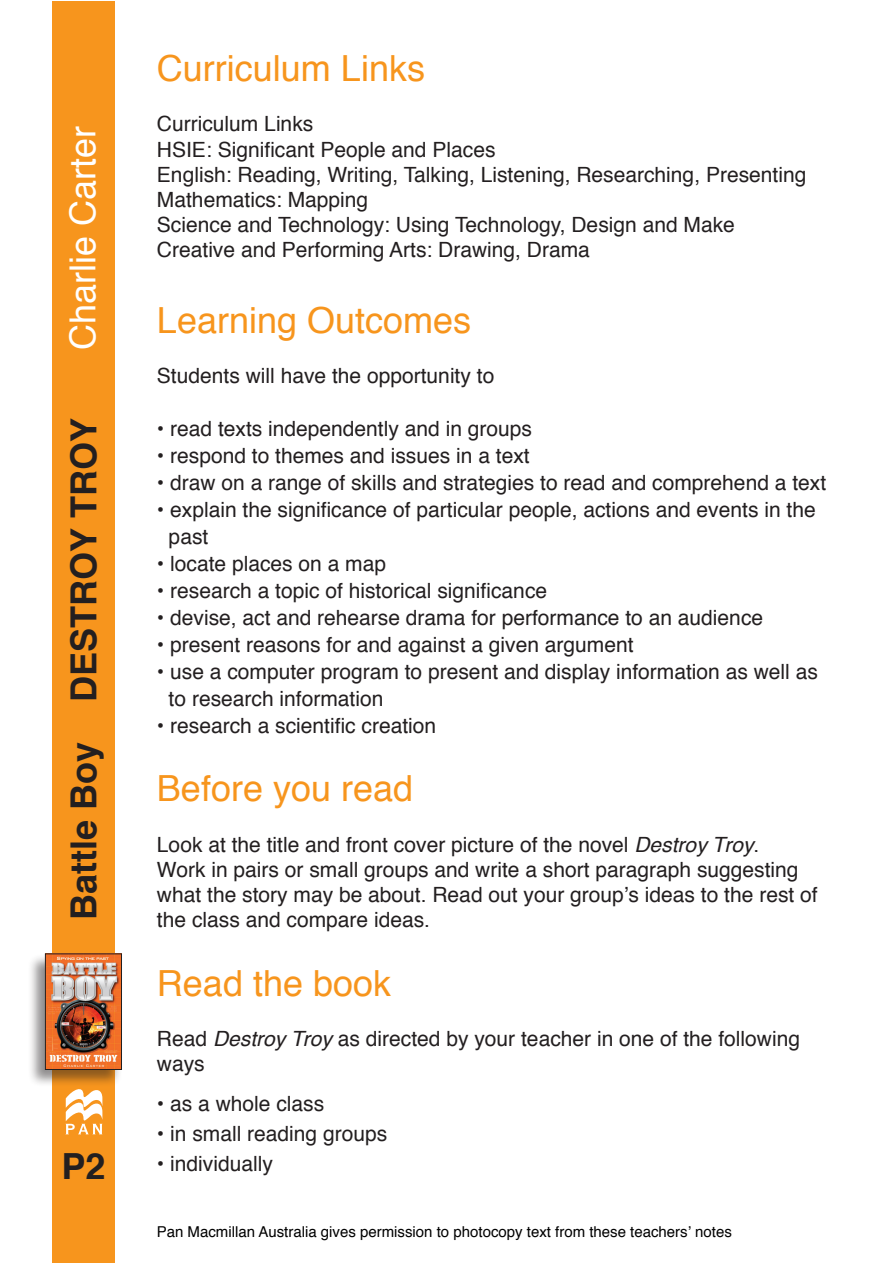
<style>
.page{position:relative;width:893px;height:1263px;background:#fff}
.page>*{position:absolute;margin:0;border:0;box-sizing:border-box;transform-origin:0 0}
.t1{font:36px "Helvetica";color:#f7951d}
.t2{font:700 36px "Helvetica";color:#231f20}
.t3{font:36px "Helvetica";color:#fff}
.t4{font:21px/25.2px "Helvetica";color:#231f20}
.t5{font:15px "Helvetica";color:#000}
.s1{font-style:italic}
</style>
<div class="page">
<div style="left:52px;top:2px;width:63px;height:1261px;background:#f7951d"></div>
<svg style="left:65px;top:1089px;width:37px;height:45px"></svg>
<div style="left:27px;top:953px;width:95px;height:134px;background:#231f20;opacity:.5"></div>
<img style="left:47px;top:956px;width:73px;height:111px">
<div style="left:45px;top:954px;width:77px;height:115px;border:1px solid #231f20"></div>
<h1 class="t3" style="left:55px;top:350px;width:226px;rotate:-90deg">Charlie Carter</h1>
<h1 class="t2" style="left:55px;top:920px;width:503px;rotate:-90deg">Battle Boy DESTROY TROY</h1>
<h1 class="t2" style="left:61px;top:1137px;width:46px">P2</h1>
<h1 class="t1" style="left:157px;top:41px;width:270px">Curriculum Links</h1>
<p class="t4" style="left:157px;top:112px;width:651px">Curriculum Links<br>HSIE: Significant People and Places<br>English: Reading, Writing, Talking, Listening, Researching, Presenting Mathematics: Mapping<br>Science and Technology: Using Technology, Design and Make Creative and Performing Arts: Drawing, Drama</p>
<h1 class="t1" style="left:157px;top:293px;width:316px">Learning Outcomes</h1>
<p class="t4" style="left:157px;top:364px;width:339px">Students will have the opportunity to</p>
<p class="t4" style="left:157px;top:416px;width:377px">• read texts independently and in groups</p>
<p class="t4" style="left:157px;top:443px;width:374px">• respond to themes and issues in a text</p>
<p class="t4" style="left:157px;top:470px;width:671px">• draw on a range of skills and strategies to read and comprehend a text</p>
<p class="t4" style="left:169px;top:496px;width:649px;line-height:27px;text-indent:-12px">• explain the significance of particular people, actions and events in the past</p>
<p class="t4" style="left:157px;top:551px;width:231px">• locate places on a map</p>
<p class="t4" style="left:157px;top:578px;width:392px">• research a topic of historical significance</p>
<p class="t4" style="left:157px;top:605px;width:608px">• devise, act and rehearse drama for performance to an audience</p>
<p class="t4" style="left:157px;top:632px;width:478px">• present reasons for and against a given argument</p>
<p class="t4" style="left:169px;top:658px;width:651px;line-height:27px;text-indent:-12px">• use a computer program to present and display information as well as to research information</p>
<p class="t4" style="left:157px;top:713px;width:281px">• research a scientific creation</p>
<h1 class="t1" style="left:157px;top:761px;width:258px">Before you read</h1>
<p class="t4" style="left:157px;top:832px;width:662px">Look at the title and front cover picture of the novel <span class="s1">Destroy Troy</span>.<br>Work in pairs or small groups and write a short paragraph suggesting what the story may be about. Read out your group’s ideas to the rest of the class and compare ideas.</p>
<h1 class="t1" style="left:157px;top:955px;width:236px">Read the book</h1>
<p class="t4" style="left:157px;top:1026px;width:645px">Read <span class="s1">Destroy Troy</span> as directed by your teacher in one of the following ways</p>
<p class="t4" style="left:157px;top:1092px;width:169px">• as a whole class</p>
<p class="t4" style="left:157px;top:1122px;width:232px">• in small reading groups</p>
<p class="t4" style="left:157px;top:1152px;width:117px">• individually</p>
<p class="t5" style="left:157px;top:1220px;width:577px">Pan Macmillan Australia gives permission to photocopy text from these teachers’ notes</p>
</div>
